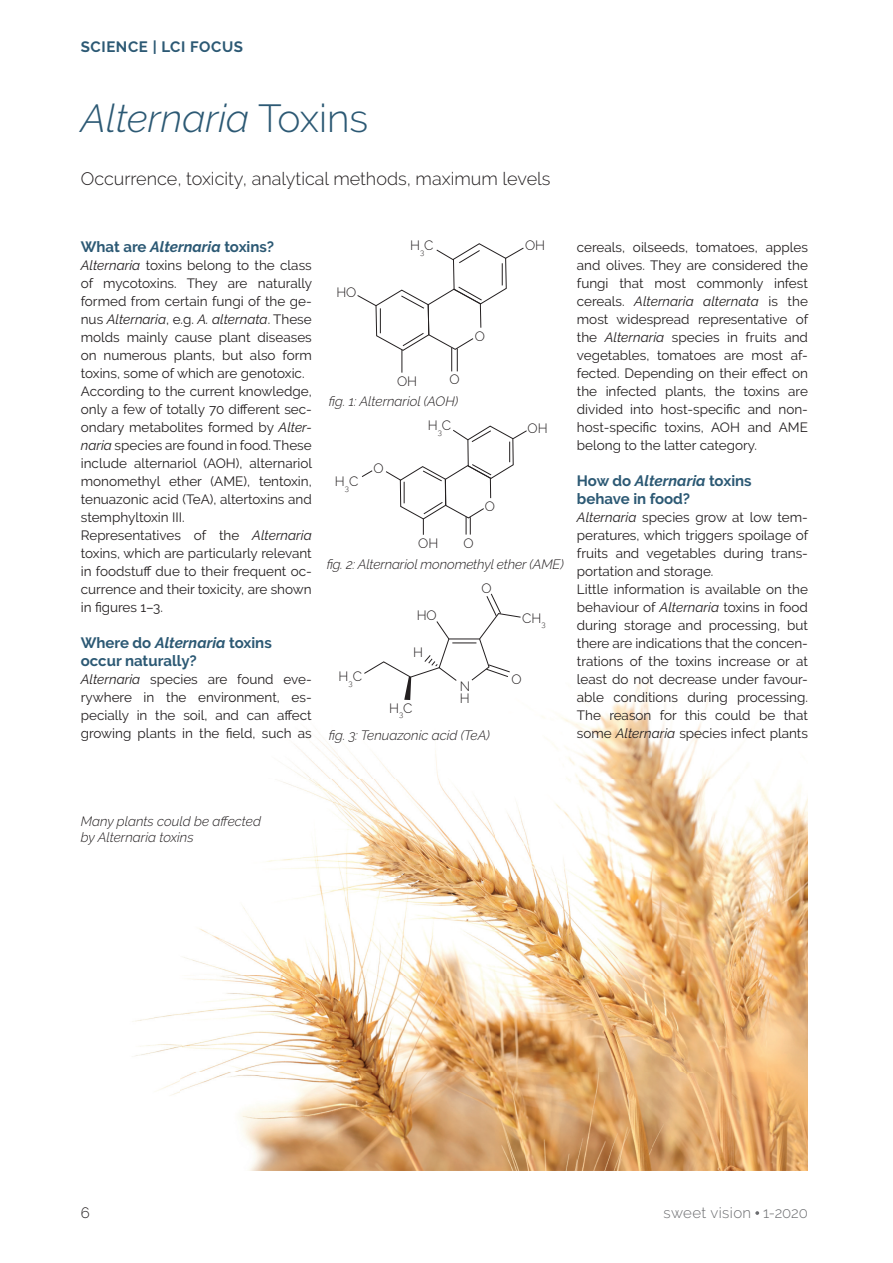
<style>
.page{position:relative;width:893px;height:1263px;background:#fff}
.page>*{position:absolute;margin:0;border:0;box-sizing:border-box;transform-origin:0 0}
.t1{font:italic 300 39px "Raleway";color:#2c5974}
.t2{font:300 18px "Raleway";color:#231f20}
.t3{font:700 15px/18px "Raleway";color:#2c5974}
.t4{font:300 15px "Raleway";letter-spacing:.02em;color:#6c6d70}
.t5{font:700 15px "Raleway";letter-spacing:.04em;color:#2c5974}
.t6{font:300 15px "Raleway";color:#231f20}
.t7{font:13.5px/18px "Raleway";color:#231f20}
.t8{font:italic 300 13.5px/16.2px "Raleway";letter-spacing:-.005em;color:#231f20}
.t9{font:300 13.5px/12px "Raleway";color:#231f20}
.s1{font-style:normal}
.s2{font-style:italic}
</style>
<div class="page">
<svg style="left:755px;top:1211px;width:4px;height:4px"></svg>
<img style="left:132px;top:683px;width:676px;height:487px">
<svg style="left:357px;top:243px;width:167px;height:130px"></svg>
<svg style="left:361px;top:470px;width:12px;height:7px"></svg>
<svg style="left:386px;top:425px;width:141px;height:110px"></svg>
<svg style="left:363px;top:593px;width:158px;height:107px"></svg>
<p class="t5" style="left:81px;top:38px;width:164px">SCIENCE | LCI FOCUS</p>
<h1 class="t1" style="left:81px;top:95px;width:289px">Alternaria <span class="s1">Toxins</span></h1>
<h2 class="t2" style="left:81px;top:168px;width:471px">Occurrence, toxicity, analytical methods, maximum levels</h2>
<p class="t3" style="left:81px;top:238px;width:195px">What are <span class="s2">Alternaria</span> toxins?</p>
<p class="t7" style="left:81px;top:256px;width:233px"><span class="s2">Alternaria</span> toxins belong to the class of mycotoxins. They are naturally formed from certain fungi of the ge&shy;nus <span class="s2">Alternaria</span>, e.g. <span class="s2">A. alternata</span>. These molds mainly cause plant diseases on numerous plants, but also form toxins, some of which are genotoxic.<br>According to the current knowledge, only a few of totally 70 different sec&shy;ondary metabolites formed by <span class="s2">Alter&shy;naria</span> species are found in food. These include alternariol (AOH), alternariol monomethyl ether (AME), tentoxin, tenuazonic acid (TeA), altertoxins and stemphyltoxin III.<br>Representatives of the <span class="s2">Alternaria </span>toxins, which are particularly relevant in foodstuff due to their frequent oc&shy;currence and their toxicity, are shown in figures 1–3.</p>
<p class="t3" style="left:81px;top:634px;width:192px">Where do <span class="s2">Alternaria</span> toxins occur naturally?</p>
<p class="t7" style="left:81px;top:670px;width:233px;text-align:justify"><span class="s2">Alternaria</span> species are found eve&shy;rywhere in the environment, es&shy;pecially in the soil, and can affect growing plants in the field, such as</p>
<p class="t9" style="left:336px;top:286px;width:22px">HO</p>
<p class="t9" style="left:410px;top:239px;width:25px">H<sub>3</sub>C</p>
<p class="t9" style="left:397px;top:375px;width:22px">OH</p>
<p class="t9" style="left:450px;top:373px;width:12px">O</p>
<p class="t8" style="left:329px;top:393px;width:131px">fig. 1: Alternariol (AOH)</p>
<p class="t9" style="left:335px;top:475px;width:25px">H<sub>3</sub>C</p>
<p class="t9" style="left:373px;top:462px;width:12px">O</p>
<p class="t9" style="left:428px;top:419px;width:25px">H<sub>3</sub>C</p>
<p class="t9" style="left:475px;top:330px;width:12px">O</p>
<p class="t9" style="left:485px;top:500px;width:12px">O</p>
<p class="t9" style="left:418px;top:537px;width:22px">OH</p>
<p class="t9" style="left:463px;top:537px;width:12px">O</p>
<p class="t9" style="left:525px;top:240px;width:22px">OH</p>
<p class="t9" style="left:528px;top:422px;width:22px">OH</p>
<p class="t8" style="left:327px;top:556px;width:238px">fig. 2: Alternariol monomethyl ether (AME)</p>
<p class="t9" style="left:339px;top:670px;width:25px">H<sub>3</sub>C</p>
<p class="t9" style="left:417px;top:609px;width:22px">HO</p>
<p class="t9" style="left:413px;top:646px;width:11px">H</p>
<p class="t9" style="left:389px;top:702px;width:25px">H<sub>3</sub>C</p>
<p class="t9" style="left:481px;top:582px;width:12px">O</p>
<p class="t9" style="left:460px;top:680px;width:12px">N<br>H</p>
<p class="t8" style="left:329px;top:727px;width:162px">fig. 3: Tenuazonic acid (TeA)</p>
<p class="t9" style="left:522px;top:612px;width:25px">CH<sub>3</sub></p>
<p class="t9" style="left:512px;top:673px;width:12px">O</p>
<p class="t7" style="left:577px;top:238px;width:233px;text-align:justify">cereals, oilseeds, tomatoes, apples and olives. They are considered the fungi that most commonly infest cereals. <span class="s2">Alternaria alternata</span> is the most widespread representative of the <span class="s2">Alternaria</span> species in fruits and vegetables, tomatoes are most af&shy;fected. Depending on their effect on the infected plants, the toxins are divided into host-specific and non&shy;host-specific toxins, AOH and AME belong to the latter category.</p>
<p class="t3" style="left:577px;top:472px;width:176px">How do <span class="s2">Alternaria</span> toxins behave in food?</p>
<p class="t7" style="left:577px;top:508px;width:233px"><span class="s2">Alternaria</span> species grow at low tem&shy;peratures, which triggers spoilage of fruits and vegetables during trans&shy;portation and storage.<br>Little information is available on the behaviour of <span class="s2">Alternaria</span> toxins in food during storage and processing, but there are indications that the concen&shy;trations of the toxins increase or at least do not decrease under favour&shy;able conditions during processing.<br>The reason for this could be that some <span class="s2">Alternaria</span> species infect plants</p>
<p class="t8" style="left:81px;top:813px;width:182px">Many plants could be affected by Alternaria toxins</p>
<p class="t6" style="left:81px;top:1203px;width:10px">6</p>
<p class="t4" style="left:663px;top:1203px;width:146px">sweet vision 1-2020</p>
</div>
